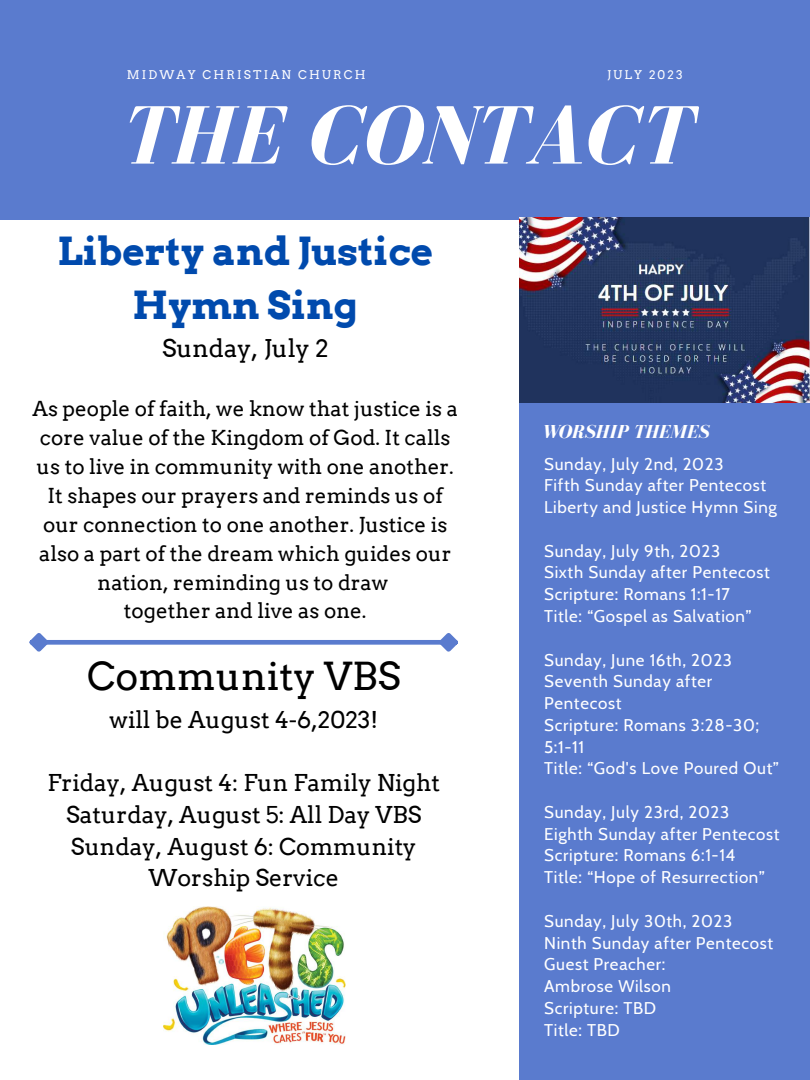
<style>
.page{position:relative;width:810px;height:1080px;background:#fff}
.page>*{position:absolute;margin:0;border:0;box-sizing:border-box;transform-origin:0 0}
.t1{font:italic 700 85.38px "Bodoni FLF";color:#fff}
.t2{font:700 38.69px/53.9px "Arvo";color:#004aad;text-align:center}
.t3{font:38.56px "Arvo";color:#000}
.t4{font:24.5px "Arvo";color:#000}
.t5{font:23.19px/31.8px "Arvo";color:#000;text-align:center}
.t6{font:20.62px/28.9px "Arvo";color:#000;text-align:center}
.t7{font:italic 700 19.38px "Bodoni FLF";color:#fff}
.t8{font:16.94px/21.8px "Cabin";letter-spacing:.04em;color:#fff}
.t9{font:12px "Arvo";letter-spacing:.18em;color:#fff}
</style>
<div class="page">
<div style="left:519px;top:402px;width:291px;height:678px;background:#5a7bce"></div>
<div style="left:0;top:0;width:810px;height:220px;background:#5a7bce"></div>
<div style="left:46px;top:640px;width:396px;height:5px;background:#5a7bce"></div>
<svg style="left:29px;top:633px;width:24px;height:19px"></svg>
<svg style="left:435px;top:633px;width:23px;height:19px"></svg>
<img style="left:519px;top:217px;width:291px;height:185px">
<img style="left:164px;top:906px;width:181px;height:139px">
<p class="t9" style="left:127px;top:67px;width:240px">MIDWAY CHRISTIAN CHURCH</p>
<p class="t9" style="left:607px;top:67px;width:77px">JULY 2023</p>
<h1 class="t1" style="left:119px;top:90px;width:573px">THE CONTACT</h1>
<h2 class="t2" style="left:57px;top:225px;width:377px">Liberty and Justice<br>Hymn Sing</h2>
<h3 class="t4" style="left:162px;top:333px;width:168px">Sunday, July 2</h3>
<p class="t6" style="left:33px;top:395px;width:427px">As people of faith, we know that justice is a core value of the Kingdom of God. It calls us to live in community with one another.<br>It shapes our prayers and reminds us of our connection to one another. Justice is also a part of the dream which guides our nation, reminding us to draw<br>together and live as one.</p>
<h3 class="t3" style="left:87px;top:653px;width:315px">Community VBS</h3>
<h3 class="t5" style="left:109px;top:703px;width:270px">will be August 4-6,2023!</h3>
<h3 class="t5" style="left:47px;top:767px;width:394px">Friday, August 4: Fun Family Night<br>Saturday, August 5: All Day VBS<br>Sunday, August 6: Community<br>Worship Service</h3>
<p class="t7" style="left:541px;top:421px;width:170px">WORSHIP THEMES</p>
<p class="t8" style="left:544px;top:453px;width:234px">Sunday, July 2nd, 2023<br>Fifth Sunday after Pentecost<br>Liberty and Justice Hymn Sing</p>
<p class="t8" style="left:544px;top:540px;width:227px">Sunday, July 9th, 2023<br>Sixth Sunday after Pentecost<br>Scripture: Romans 1:1-17<br>Title: “Gospel as Salvation”</p>
<p class="t8" style="left:544px;top:649px;width:236px">Sunday, June 16th, 2023<br>Seventh Sunday after<br>Pentecost<br>Scripture: Romans 3:28-30;<br>5:1-11<br>Title: “God's Love Poured Out”</p>
<p class="t8" style="left:544px;top:801px;width:237px">Sunday, July 23rd, 2023<br>Eighth Sunday after Pentecost<br>Scripture: Romans 6:1-14<br>Title: “Hope of Resurrection”</p>
<p class="t8" style="left:544px;top:910px;width:231px">Sunday, July 30th, 2023<br>Ninth Sunday after Pentecost<br>Guest Preacher:<br>Ambrose Wilson<br>Scripture: TBD<br>Title: TBD</p>
</div>
